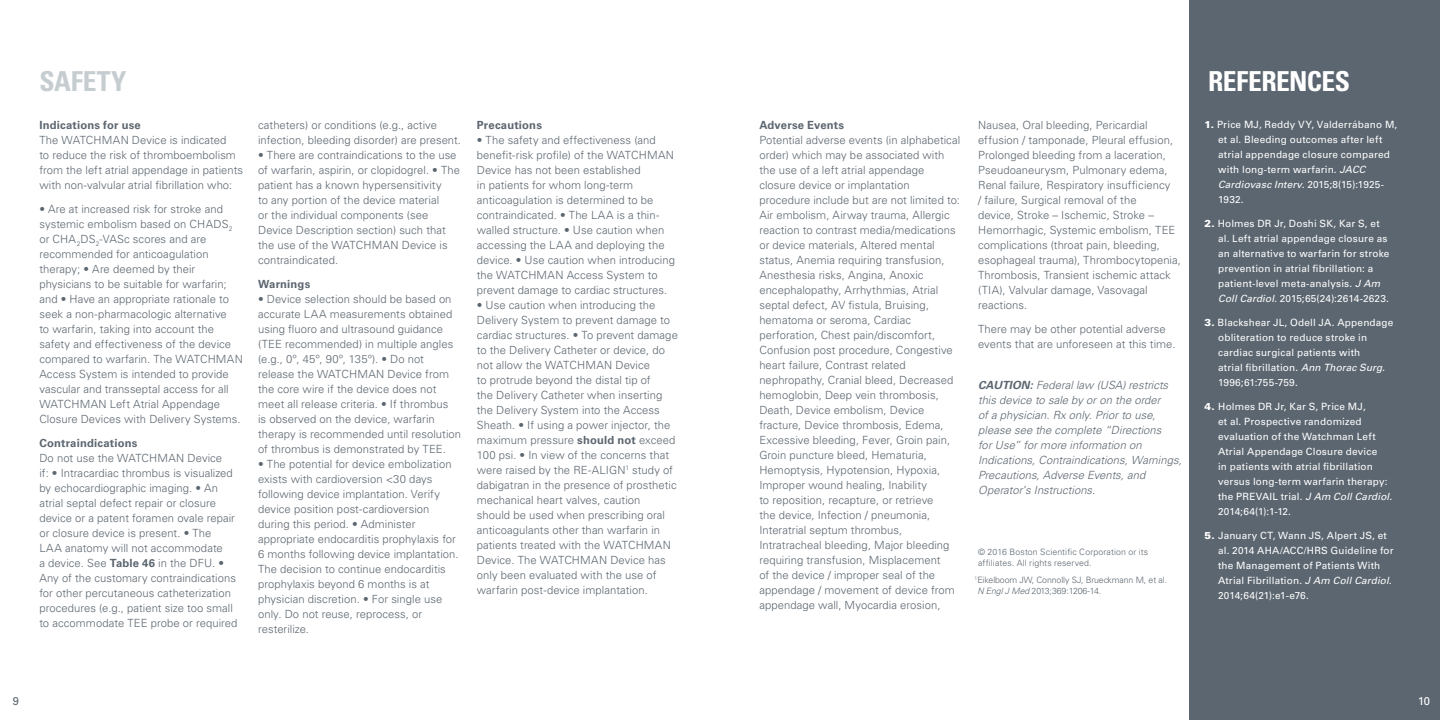
<style>
.page{position:relative;width:1440px;height:720px;background:#fff}
.page>*{position:absolute;margin:0;border:0;box-sizing:border-box;transform-origin:0 0}
.Headline{font:700 condensed 27.5px "Univers LT Std";letter-spacing:-.02em;color:#fff}
.Headline-2{font:700 condensed 27.5px "Univers LT Std";letter-spacing:-.005em;color:#c6cdd1}
.body{font:300 11.25px/15px "Univers LT Std";letter-spacing:.005em;color:#5c6670}
.body-2{font:italic 300 11.25px/15px "Univers LT Std";letter-spacing:.005em;color:#5c6670}
.body-3{font:700 11.25px "Univers LT Std";letter-spacing:.015em;color:#5c6670}
.Subheadline{font:11.25px "Univers";color:#fff}
.Subheadline-2{font:11.25px "Univers";color:#5c6670}
.body-4{font:10px/15px "Univers LT Std";letter-spacing:.015em;color:#fff}
.body-5{font:300 8.75px/11px "Univers LT Std";letter-spacing:.005em;color:#5c6670}
.s1{font-weight:700}
.s2{font-weight:900}
.s3{font-style:italic}
</style>
<div class="page">
<div style="left:1189px;top:0;width:251px;height:720px;background:#5c6670"></div>
<p class="Headline-2" style="left:39px;top:65px;width:88px">SAFETY</p>
<p class="Headline" style="left:1208px;top:65px;width:144px">REFERENCES</p>
<p class="body" style="left:759px;top:117px;width:202px"><span class="s1">Adverse Events<br></span>Potential adverse events (in alphabetical order) which may be associated with the use of a left atrial appendage closure device or implantation procedure include but are not limited to:<br>Air embolism, Airway trauma, Allergic reaction to contrast media/medications or device materials, Altered mental status, Anemia requiring transfusion, Anesthesia risks, Angina, Anoxic encephalopathy, Arrhythmias, Atrial septal defect, AV fistula, Bruising, hematoma or seroma, Cardiac perforation, Chest pain/discomfort, Confusion post procedure, Congestive heart failure, Contrast related nephropathy, Cranial bleed, Decreased hemoglobin, Deep vein thrombosis, Death, Device embolism, Device fracture, Device thrombosis, Edema, Excessive bleeding, Fever, Groin pain, Groin puncture bleed, Hematuria, Hemoptysis, Hypotension, Hypoxia, Improper wound healing, Inability<br>to reposition, recapture, or retrieve<br>the device, Infection / pneumonia, Interatrial septum thrombus, Intratracheal bleeding, Major bleeding requiring transfusion, Misplacement<br>of the device / improper seal of the appendage / movement of device from appendage wall, Myocardia erosion,</p>
<p class="body" style="left:978px;top:117px;width:204px">Nausea, Oral bleeding, Pericardial effusion / tamponade, Pleural effusion, Prolonged bleeding from a laceration, Pseudoaneurysm, Pulmonary edema, Renal failure, Respiratory insufficiency<br>/ failure, Surgical removal of the<br>device, Stroke – Ischemic, Stroke – Hemorrhagic, Systemic embolism, TEE complications (throat pain, bleeding, esophageal trauma), Thrombocytopenia, Thrombosis, Transient ischemic attack (TIA), Valvular damage, Vasovagal reactions.</p>
<p class="body-4" style="left:1218px;top:117px;width:181px;text-indent:-14px"><span class="s2">1.</span> Price MJ, Reddy VY, Valderrábano M, et al. Bleeding outcomes after left atrial appendage closure compared with long-term warfarin. <span class="s3">JACC<br>Cardiovasc Interv.</span> 2015;8(15):1925-<br>1932.</p>
<p class="body-4" style="left:1218px;top:216px;width:173px;text-indent:-13px"><span class="s2">2.</span> Holmes DR Jr, Doshi SK, Kar S, et al. Left atrial appendage closure as an alternative to warfarin for stroke prevention in atrial fibrillation: a patient-level meta-analysis. <span class="s3">J Am Coll Cardiol.</span> 2015;65(24):2614-2623.</p>
<p class="body-4" style="left:1218px;top:315px;width:177px;text-indent:-13px"><span class="s2">3.</span> Blackshear JL, Odell JA. Appendage obliteration to reduce stroke in cardiac surgical patients with<br>atrial fibrillation. <span class="s3">Ann Thorac Surg.<br></span>1996;61:755-759.</p>
<p class="body-4" style="left:1218px;top:399px;width:176px;text-indent:-14px"><span class="s2">4.</span> Holmes DR Jr, Kar S, Price MJ,<br>et al. Prospective randomized evaluation of the Watchman Left<br>Atrial Appendage Closure device<br>in patients with atrial fibrillation versus long-term warfarin therapy: the PREVAIL trial. <span class="s3">J Am Coll Cardiol.<br></span>2014;64(1):1-12.</p>
<p class="body-4" style="left:1218px;top:528px;width:177px;text-indent:-14px"><span class="s2">5.</span> January CT, Wann JS, Alpert JS, et al. 2014 AHA/ACC/HRS Guideline for the Management of Patients With Atrial Fibrillation. <span class="s3">J Am Coll Cardiol.<br></span>2014;64(21):e1-e76.</p>
<p class="body" style="left:39px;top:117px;width:205px"><span class="s1">Indications for use<br></span>The WATCHMAN Device is indicated<br>to reduce the risk of thromboembolism from the left atrial appendage in patients with non-valvular atrial fibrillation who:</p>
<p class="body" style="left:39px;top:201px;width:205px">• Are at increased risk for stroke and systemic embolism based on CHADS<sub>2 </sub>or CHA<sub>2</sub>DS<sub>2</sub>-VASc scores and are recommended for anticoagulation therapy; • Are deemed by their physicians to be suitable for warfarin; and • Have an appropriate rationale to seek a non-pharmacologic alternative<br>to warfarin, taking into account the safety and effectiveness of the device compared to warfarin. The WATCHMAN Access System is intended to provide vascular and transseptal access for all WATCHMAN Left Atrial Appendage Closure Devices with Delivery Systems.</p>
<p class="body" style="left:39px;top:435px;width:200px"><span class="s1">Contraindications<br></span>Do not use the WATCHMAN Device<br>if: • Intracardiac thrombus is visualized by echocardiographic imaging. • An atrial septal defect repair or closure device or a patent foramen ovale repair or closure device is present. • The<br>LAA anatomy will not accommodate<br>a device. See <span class="s1">Table 46</span> in the DFU. • Any of the customary contraindications for other percutaneous catheterization procedures (e.g., patient size too small to accommodate TEE probe or required</p>
<p class="body" style="left:258px;top:117px;width:204px">catheters) or conditions (e.g., active infection, bleeding disorder) are present.</p>
<p class="body" style="left:258px;top:147px;width:203px">• There are contraindications to the use of warfarin, aspirin, or clopidogrel. • The patient has a known hypersensitivity<br>to any portion of the device material<br>or the individual components (see Device Description section) such that the use of the WATCHMAN Device is contraindicated.</p>
<p class="body-3" style="left:258px;top:277px;width:54px">Warnings</p>
<p class="body" style="left:258px;top:291px;width:205px">• Device selection should be based on accurate LAA measurements obtained using fluoro and ultrasound guidance (TEE recommended) in multiple angles (e.g., 0º, 45º, 90º, 135º). • Do not release the WATCHMAN Device from the core wire if the device does not meet all release criteria. • If thrombus<br>is observed on the device, warfarin therapy is recommended until resolution of thrombus is demonstrated by TEE.</p>
<p class="body" style="left:258px;top:456px;width:202px">• The potential for device embolization exists with cardioversion &lt;30 days following device implantation. Verify device position post-cardioversion during this period. • Administer appropriate endocarditis prophylaxis for 6 months following device implantation.<br>The decision to continue endocarditis prophylaxis beyond 6 months is at physician discretion. • For single use only. Do not reuse, reprocess, or resterilize.</p>
<p class="body-3" style="left:477px;top:118px;width:67px">Precautions</p>
<p class="body" style="left:477px;top:132px;width:200px">• The safety and effectiveness (and benefit-risk profile) of the WATCHMAN Device has not been established<br>in patients for whom long-term anticoagulation is determined to be contraindicated. • The LAA is a thin&shy;walled structure. • Use caution when accessing the LAA and deploying the device. • Use caution when introducing the WATCHMAN Access System to prevent damage to cardiac structures.</p>
<p class="body" style="left:477px;top:297px;width:203px">• Use caution when introducing the Delivery System to prevent damage to cardiac structures. • To prevent damage to the Delivery Catheter or device, do not allow the WATCHMAN Device<br>to protrude beyond the distal tip of<br>the Delivery Catheter when inserting the Delivery System into the Access Sheath. • If using a power injector, the maximum pressure <span class="s1">should not</span> exceed 100 psi. • In view of the concerns that were raised by the RE-ALIGN<sup>1</sup> study of dabigatran in the presence of prosthetic mechanical heart valves, caution<br>should be used when prescribing oral anticoagulants other than warfarin in patients treated with the WATCHMAN Device. The WATCHMAN Device has only been evaluated with the use of warfarin post-device implantation.</p>
<p class="body" style="left:978px;top:321px;width:199px">There may be other potential adverse events that are unforeseen at this time.</p>
<p class="body-2" style="left:978px;top:377px;width:205px"><span class="s1">CAUTION:</span> Federal law (USA) restricts this device to sale by or on the order<br>of a physician. Rx only. Prior to use, please see the complete “Directions<br>for Use” for more information on Indications, Contraindications, Warnings, Precautions, Adverse Events, and Operator’s Instructions.</p>
<p class="body-5" style="left:978px;top:547px;width:172px">© 2016 Boston Scientific Corporation or its affiliates. All rights reserved.</p>
<p class="body-5" style="left:977px;top:574px;width:191px;text-indent:-3px"><sup>1</sup>Eikelboom JW, Connolly SJ, Brueckmann M, et al.<br><span class="s3">N Engl J Med</span> 2013;369:1206-14.</p>
<p class="Subheadline-2" style="left:13px;top:694px;width:8px">9</p>
<p class="Subheadline" style="left:1418px;top:694px;width:14px">10</p>
</div>
